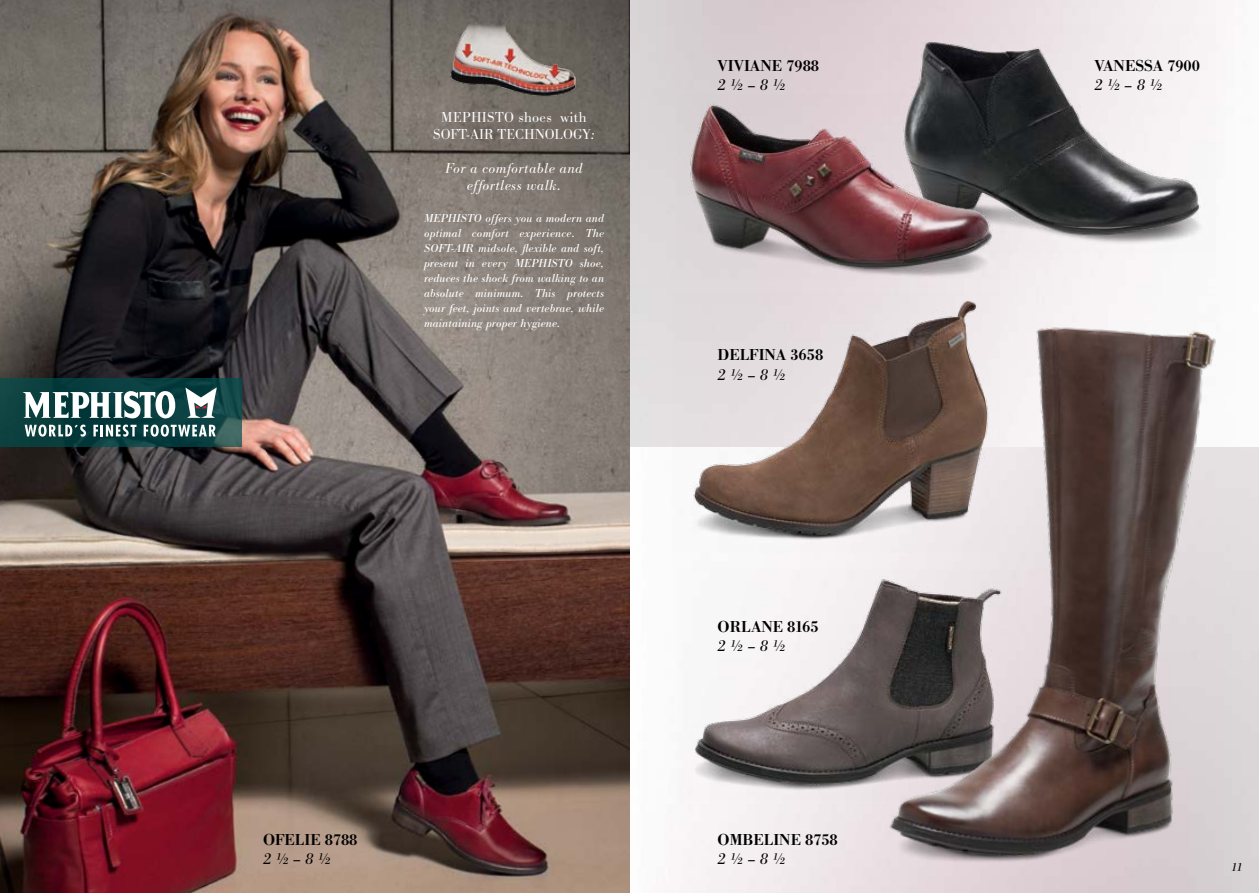
<style>
.page{position:relative;width:1259px;height:893px;background:#fff}
.page>*{position:absolute;margin:0;border:0;box-sizing:border-box;transform-origin:0 0}
.t1{font:600 16.5px "Bodoni Antiqua T";color:#000}
.t2{font:italic 16.5px "Bodoni Antiqua T";color:#000}
.t3{font:300 15px/17.5px "Bodoni Antiqua T";letter-spacing:.02em;color:#fff;text-align:center}
.t4{font:italic 300 15px/16.5px "Bodoni Antiqua T";letter-spacing:.03em;color:#fff;text-align:center}
.t5{font:italic 12px/15px "Bodoni Antiqua T";letter-spacing:.02em;color:#fff;text-align:justify}
.t6{font:italic 12px "Bodoni Antiqua T";color:#000}
.s1{font-style:italic}
</style>
<div class="page">
<img style="left:629px;top:0;width:630px;height:893px">
<img style="left:677px;top:569px;width:197px;height:231px">
<img style="left:0;top:0;width:629px;height:893px">
<img style="left:874px;top:293px;width:357px;height:595px">
<img style="left:889px;top:26px;width:326px;height:227px">
<img style="left:672px;top:294px;width:327px;height:259px">
<img style="left:677px;top:94px;width:332px;height:187px">
<svg style="left:0;top:378px;width:242px;height:68px;fill:#0c4141"></svg>
<svg style="left:22px;top:387px;width:195px;height:50px"></svg>
<img style="left:444px;top:18px;width:140px;height:85px">
<p class="t3" style="left:433px;top:108px;width:163px">MEPHISTO SHOES WITH<br>SOFT-AIR TECHNOLOGY<span class="s1">:</span></p>
<p class="t4" style="left:445px;top:160px;width:139px">For a comfortable and effortless walk.</p>
<p class="t5" style="left:424px;top:210px;width:181px">MEPHISTO offers you a modern and optimal comfort experience. The SOFT-AIR midsole, flexible and soft, present in every MEPHISTO shoe, reduces the shock from walking to an absolute minimum. This protects your feet, joints and vertebrae, while maintaining proper hygiene.</p>
<h1 class="t1" style="left:263px;top:830px;width:96px">OFELIE 8788</h1>
<h1 class="t2" style="left:263px;top:849px;width:69px">2 ½ – 8 ½</h1>
<h1 class="t1" style="left:717px;top:55px;width:103px">VIVIANE 7988</h1>
<h1 class="t2" style="left:717px;top:75px;width:69px">2 ½ – 8 ½</h1>
<h1 class="t1" style="left:717px;top:345px;width:107px">DELFINA 3658</h1>
<h1 class="t2" style="left:717px;top:365px;width:69px">2 ½ – 8 ½</h1>
<h1 class="t1" style="left:717px;top:617px;width:103px">ORLANE 8165</h1>
<h1 class="t2" style="left:717px;top:636px;width:69px">2 ½ – 8 ½</h1>
<h1 class="t1" style="left:717px;top:830px;width:122px">OMBELINE 8758</h1>
<h1 class="t2" style="left:717px;top:849px;width:69px">2 ½ – 8 ½</h1>
<h1 class="t1" style="left:1094px;top:55px;width:107px">VANESSA 7900</h1>
<h1 class="t2" style="left:1094px;top:75px;width:69px">2 ½ – 8 ½</h1>
<p class="t6" style="left:1231px;top:860px;width:13px">11</p>
</div>
